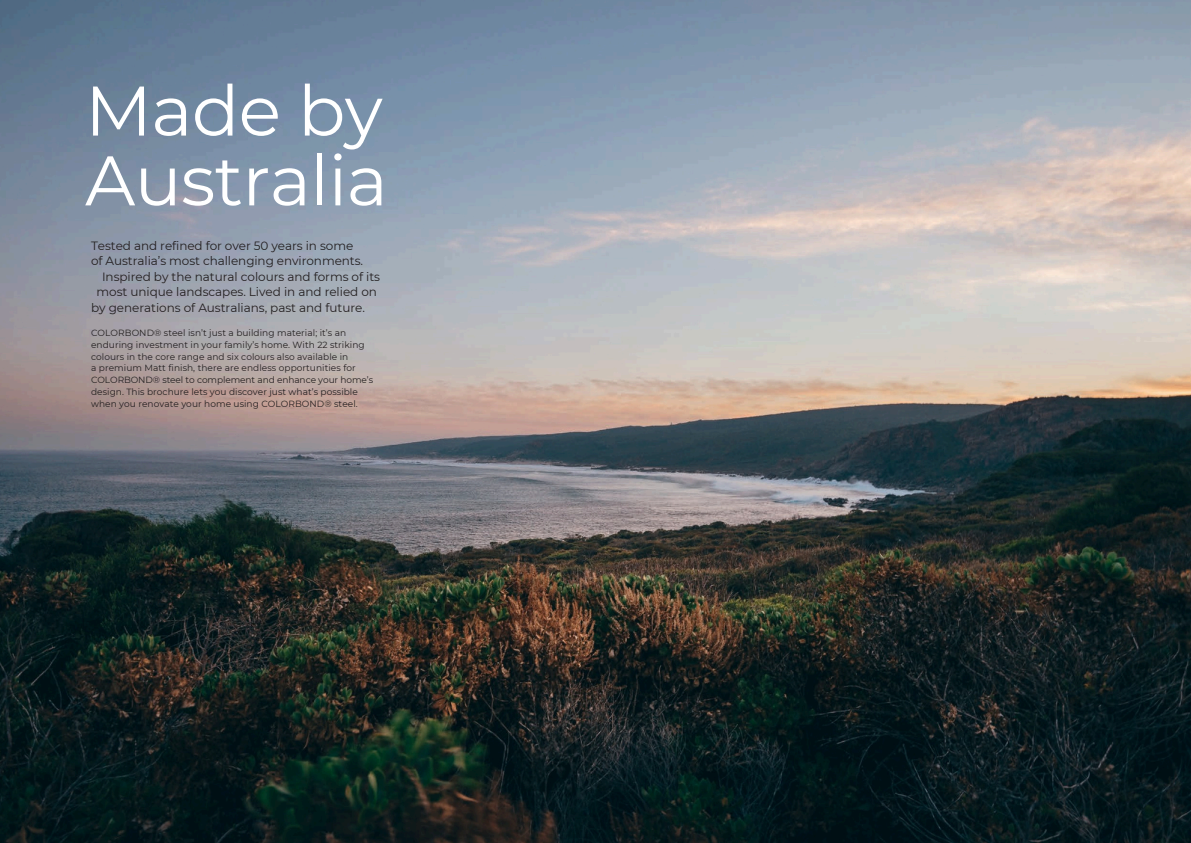
<style>
.page{position:relative;width:1191px;height:843px;background:#fff}
.page>*{position:absolute;margin:0;border:0;box-sizing:border-box;transform-origin:0 0}
.t1{font:70px/69.8px "Montserrat";letter-spacing:-.01em;color:#fff}
.t2{font:12px/15px "Montserrat";letter-spacing:-.005em;color:#231f20;text-align:center}
.t3{font:9px "Montserrat";letter-spacing:.005em;color:#231f20}
</style>
<div class="page">
<img style="left:0;top:0;width:1190px;height:842px">
<p class="t1" style="left:85px;top:75px;width:304px">Made by<br>Australia</p>
<h1 class="t2" style="left:91px;top:238px;width:263px">Tested and refined for over 50 years in some</h1>
<h2 class="t2" style="left:91px;top:253px;width:273px">of Australia’s most challenging environments.</h2>
<h2 class="t2" style="left:97px;top:269px;width:285px">Inspired by the natural colours and forms of its most unique landscapes. Lived in and relied on</h2>
<h2 class="t2" style="left:91px;top:300px;width:275px">by generations of Australians, past and future.</h2>
<h2 class="t3" style="left:91px;top:327px;width:256px">COLORBOND® steel isn’t just a building material; it’s an</h2>
<p class="t3" style="left:91px;top:339px;width:275px">enduring investment in your family’s home. With 22 striking</p>
<p class="t3" style="left:91px;top:351px;width:258px">colours in the core range and six colours also available in</p>
<p class="t3" style="left:91px;top:362px;width:266px">a premium Matt finish, there are endless opportunities for</p>
<p class="t3" style="left:91px;top:374px;width:283px">COLORBOND® steel to complement and enhance your home’s</p>
<p class="t3" style="left:91px;top:386px;width:268px">design. This brochure lets you discover just what’s possible</p>
<p class="t3" style="left:91px;top:398px;width:268px">when you renovate your home using COLORBOND® steel.</p>
</div>
